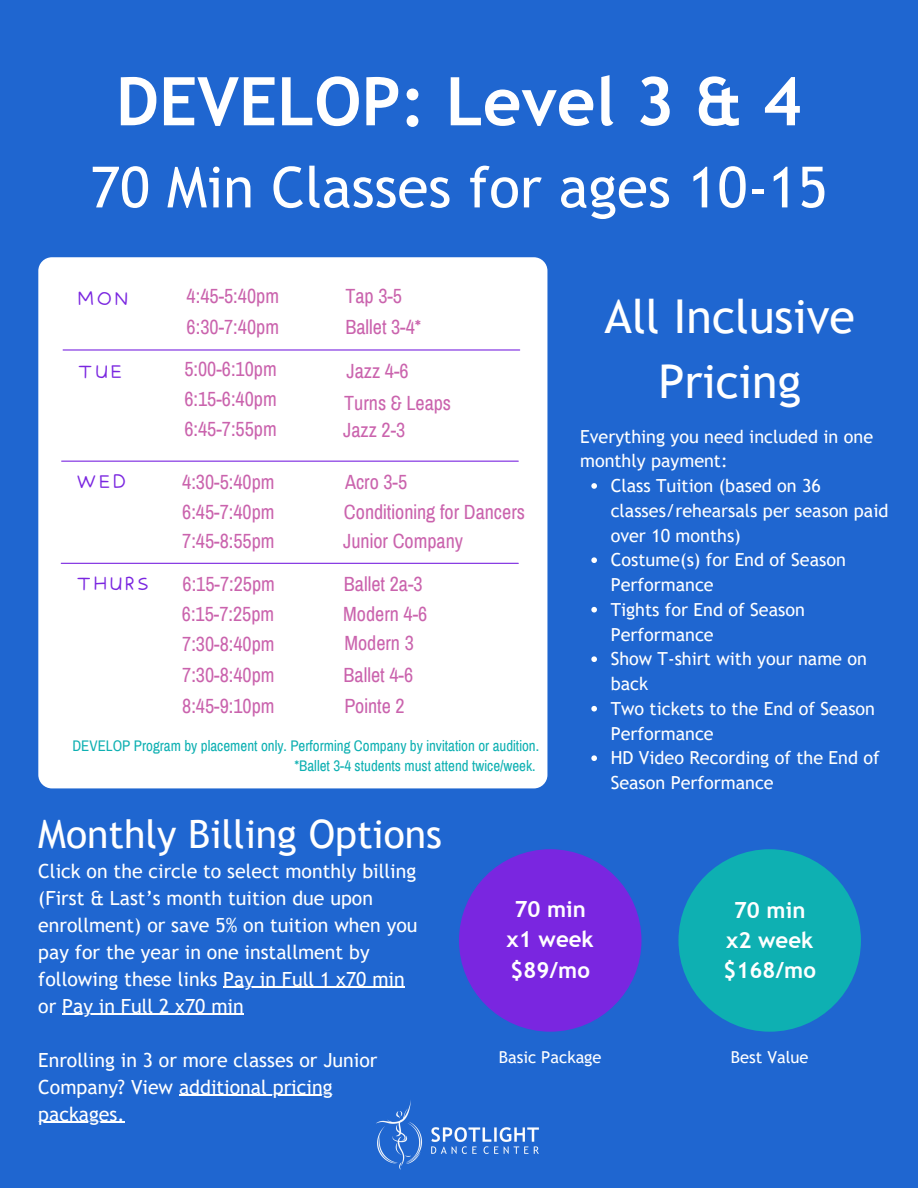
<style>
.page{position:relative;width:918px;height:1188px;background:#1f66d0}
.page>*{position:absolute;margin:0;border:0;box-sizing:border-box;transform-origin:0 0}
.t1{font:700 67.2px "Trebuchet MS";color:#fff}
.t2{font:56.7px "Trebuchet MS";color:#fff}
.t3{font:46.65px/65.2px "Trebuchet MS";color:#fff;text-align:center}
.t4{font:39.15px "Trebuchet MS";color:#fff}
.t5{font:700 22.2px/30.3px "Trebuchet MS";color:#fff;text-align:center}
.t6{font:20.1px "Archivo Narrow";color:#ca63ad}
.t7{font:19.5px/27px "Trebuchet MS";color:#fff}
.t8{font:18.3px "Irene Florentina";letter-spacing:.08em;color:#7a26e0}
.t9{font:18px/24.8px "Trebuchet MS";color:#fff}
.t10{font:16.5px "Trebuchet MS";color:#fff}
.t11{font:15px/20.2px "Archivo Narrow";color:#0eb0b2;text-align:right}
</style>
<div class="page">
<img style="left:376px;top:1100px;width:163px;height:70px">
<div style="left:459px;top:849px;width:182px;height:183px;background:#7a26e0;border-radius:50%"></div>
<div style="left:678px;top:849px;width:183px;height:183px;background:#0eb0b2;border-radius:50%"></div>
<svg style="left:591px;top:483px;width:6px;height:6px"></svg>
<svg style="left:591px;top:557px;width:6px;height:6px"></svg>
<svg style="left:591px;top:607px;width:6px;height:6px"></svg>
<svg style="left:591px;top:656px;width:6px;height:6px"></svg>
<svg style="left:591px;top:706px;width:6px;height:6px"></svg>
<svg style="left:591px;top:755px;width:6px;height:6px"></svg>
<hr style="left:223px;top:987px;width:182px;height:1px;background:#fff">
<hr style="left:62px;top:1014px;width:182px;height:1px;background:#fff">
<hr style="left:179px;top:1095px;width:153px;height:1px;background:#fff">
<hr style="left:38px;top:1122px;width:79px;height:1px;background:#fff">
<div style="left:38px;top:257px;width:509px;height:531px;background:#fff;border-radius:14px"></div>
<hr style="left:63px;top:349px;width:457px;height:2px;background:#7a26e0">
<hr style="left:62px;top:461px;width:456px;height:1px;background:#7a26e0">
<hr style="left:61px;top:563px;width:457px;height:1px;background:#7a26e0">
<h6 class="t1" style="left:116px;top:62px;width:688px">DEVELOP: Level 3 &amp; 4</h6>
<h6 class="t2" style="left:90px;top:154px;width:739px">70 Min Classes for ages 10-15</h6>
<h5 class="t8" style="left:77px;top:287px;width:53px">MON</h5>
<h5 class="t8" style="left:77px;top:360px;width:47px">TUE</h5>
<h6 class="t6" style="left:187px;top:286px;width:94px">4:45-5:40pm</h6>
<h5 class="t6" style="left:187px;top:317px;width:94px">6:30-7:40pm</h5>
<h5 class="t6" style="left:184px;top:358px;width:94px">5:00-6:10pm</h5>
<h5 class="t6" style="left:184px;top:388px;width:94px">6:15-6:40pm</h5>
<h5 class="t6" style="left:184px;top:419px;width:94px">6:45-7:55pm</h5>
<h5 class="t6" style="left:345px;top:286px;width:58px">Tap 3-5</h5>
<h5 class="t6" style="left:345px;top:317px;width:77px">Ballet 3-4*</h5>
<h2 class="t6" style="left:346px;top:361px;width:64px">Jazz 4-6</h2>
<h5 class="t6" style="left:344px;top:392px;width:109px">Turns &amp; Leaps</h5>
<p class="t6" style="left:343px;top:419px;width:64px">Jazz 2-3</p>
<p class="t8" style="left:76px;top:470px;width:53px">WED</p>
<p class="t6" style="left:345px;top:471px;width:64px">Acro 3-5</p>
<p class="t6" style="left:344px;top:501px;width:183px">Conditioning for Dancers</p>
<p class="t6" style="left:182px;top:471px;width:94px">4:30-5:40pm</p>
<p class="t6" style="left:182px;top:501px;width:94px">6:45-7:40pm</p>
<h4 class="t6" style="left:182px;top:531px;width:94px">7:45-8:55pm</h4>
<p class="t6" style="left:343px;top:531px;width:121px">Junior Company</p>
<h3 class="t8" style="left:76px;top:572px;width:75px">THURS</h3>
<p class="t6" style="left:183px;top:574px;width:94px">6:15-7:25pm</p>
<p class="t6" style="left:344px;top:574px;width:80px">Ballet 2a-3</p>
<p class="t6" style="left:182px;top:603px;width:94px">6:15-7:25pm</p>
<p class="t6" style="left:343px;top:603px;width:86px">Modern 4-6</p>
<p class="t6" style="left:182px;top:633px;width:94px">7:30-8:40pm</p>
<p class="t6" style="left:344px;top:633px;width:71px">Modern 3</p>
<p class="t6" style="left:182px;top:664px;width:94px">7:30-8:40pm</p>
<p class="t6" style="left:344px;top:665px;width:71px">Ballet 4-6</p>
<p class="t6" style="left:182px;top:695px;width:94px">8:45-9:10pm</p>
<h4 class="t6" style="left:344px;top:695px;width:62px">Pointe 2</h4>
<h5 class="t11" style="left:72px;top:736px;width:468px">DEVELOP Program by placement only. Performing Company by invitation or audition. *Ballet 3-4 students must attend twice/week.</h5>
<h5 class="t4" style="left:38px;top:811px;width:405px">Monthly Billing Options</h5>
<h5 class="t3" style="left:605px;top:283px;width:252px">All Inclusive<br>Pricing</h5>
<h5 class="t9" style="left:580px;top:424px;width:295px">Everything you need included in one monthly payment:</h5>
<h5 class="t9" style="left:611px;top:473px;width:279px">Class Tuition (based on 36 classes/rehearsals per season paid over 10 months)</h5>
<h5 class="t9" style="left:611px;top:548px;width:237px">Costume(s) for End of Season<br>Performance</h5>
<h5 class="t9" style="left:611px;top:597px;width:196px">Tights for End of Season<br>Performance</h5>
<h6 class="t9" style="left:611px;top:647px;width:258px">Show T-shirt with your name on back</h6>
<h5 class="t9" style="left:611px;top:696px;width:266px">Two tickets to the End of Season<br>Performance</h5>
<h5 class="t9" style="left:611px;top:746px;width:271px">HD Video Recording of the End of<br>Season Performance</h5>
<h5 class="t7" style="left:38px;top:857px;width:381px">Click on the circle to select monthly billing (First &amp; Last’s month tuition due upon enrollment) or save 5% on tuition when you pay for the year in one installment by following these links Pay in Full 1 x70 min</h5>
<h5 class="t7" style="left:38px;top:992px;width:207px">or Pay in Full 2 x70 min</h5>
<h5 class="t7" style="left:38px;top:1046px;width:341px">Enrolling in 3 or more classes or Junior<br>Company? View additional pricing</h5>
<h5 class="t7" style="left:38px;top:1100px;width:88px">packages.</h5>
<h5 class="t5" style="left:507px;top:894px;width:89px">70 min x1 week $89/mo</h5>
<h6 class="t5" style="left:723px;top:895px;width:94px">70 min x2 week $168/mo</h6>
<h5 class="t10" style="left:499px;top:1048px;width:104px">Basic Package</h5>
<h5 class="t10" style="left:731px;top:1048px;width:79px">Best Value</h5>
</div>
